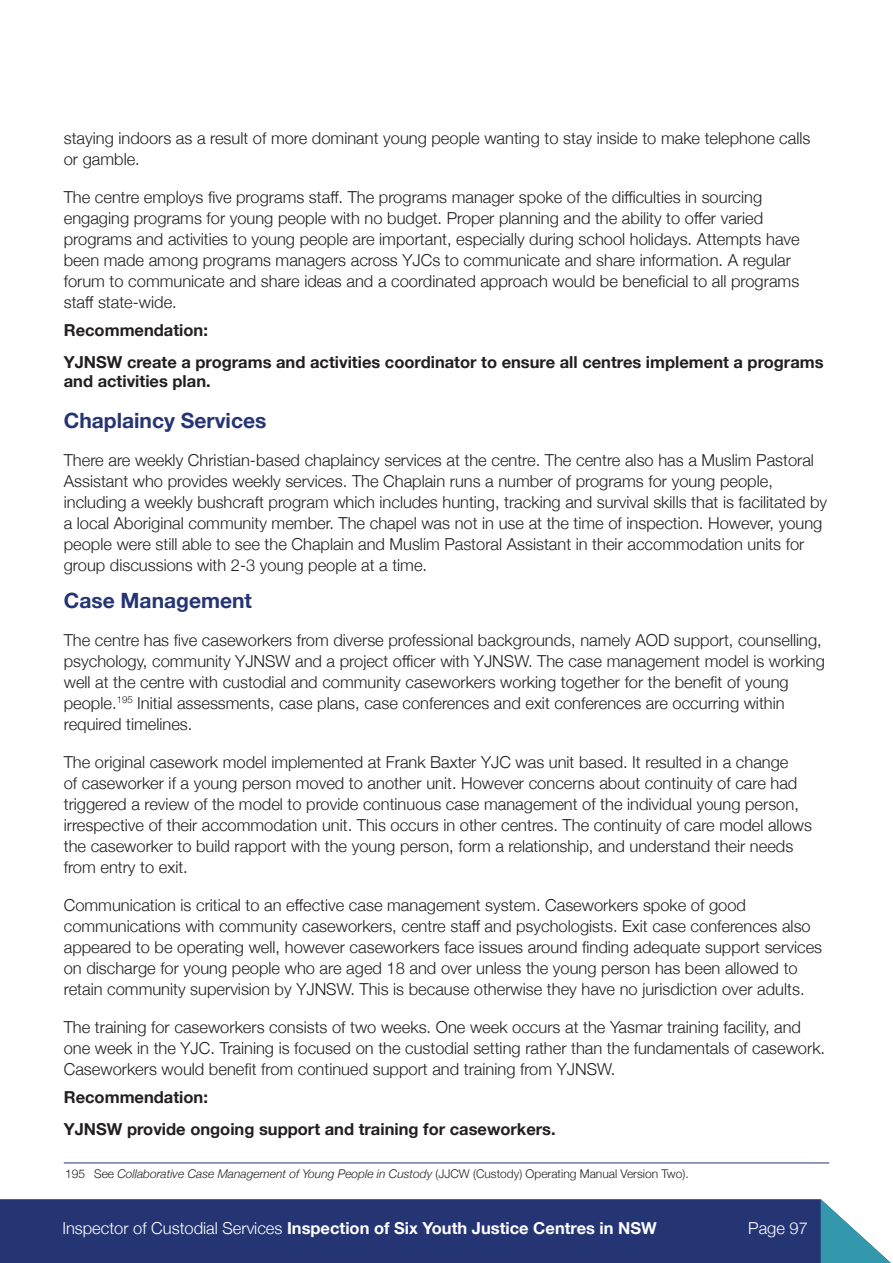
<style>
.page{position:relative;width:893px;height:1263px;background:#fff}
.page>*{position:absolute;margin:0;border:0;box-sizing:border-box;transform-origin:0 0}
.Heading_2{font:700 21px "Helvetica Neue";color:#253574}
.Body_Copy{font:300 16.5px/21px "Helvetica Neue";color:#231f20}
.Reccommendation_Styl{font:700 16.5px/19.5px "Helvetica Neue";color:#231f20}
.t1{font:700 16.5px "Helvetica Neue";color:#fff}
.t2{font:300 16.5px "Helvetica Neue";color:#fff}
.Footnote_Text{font:italic 300 12px "Helvetica Neue";color:#231f20}
.s1{font-style:normal}
.s2{font-weight:300}
</style>
<div class="page">
<div style="left:0;top:1199px;width:821px;height:64px;background:#253574"></div>
<svg style="left:821px;top:1199px;width:70px;height:64px"></svg>
<hr style="left:64px;top:1162px;width:765px;height:1px;background:#253574">
<p class="Body_Copy" style="left:64px;top:126px;width:748px">staying indoors as a result of more dominant young people wanting to stay inside to make telephone calls or gamble.</p>
<p class="Body_Copy" style="left:64px;top:185px;width:737px">The centre employs five programs staff. The programs manager spoke of the difficulties in sourcing engaging programs for young people with no budget. Proper planning and the ability to offer varied programs and activities to young people are important, especially during school holidays. Attempts have been made among programs managers across YJCs to communicate and share information. A regular forum to communicate and share ideas and a coordinated approach would be beneficial to all programs staff state-wide.</p>
<p class="Reccommendation_Styl" style="left:64px;top:320px;width:146px">Recommendation:</p>
<p class="Reccommendation_Styl" style="left:64px;top:353px;width:761px">YJNSW create a programs and activities coordinator to ensure all centres implement a programs and activities plan.</p>
<p class="Heading_2" style="left:64px;top:404px;width:204px">Chaplaincy Services</p>
<p class="Body_Copy" style="left:64px;top:448px;width:765px">There are weekly Christian-based chaplaincy services at the centre. The centre also has a Muslim Pastoral Assistant who provides weekly services. The Chaplain runs a number of programs for young people, including a weekly bushcraft program which includes hunting, tracking and survival skills that is facilitated by a local Aboriginal community member. The chapel was not in use at the time of inspection. However, young people were still able to see the Chaplain and Muslim Pastoral Assistant in their accommodation units for group discussions with 2-3 young people at a time.</p>
<p class="Heading_2" style="left:64px;top:584px;width:190px">Case Management</p>
<p class="Body_Copy" style="left:64px;top:628px;width:763px">The centre has five caseworkers from diverse professional backgrounds, namely AOD support, counselling, psychology, community YJNSW and a project officer with YJNSW. The case management model is working well at the centre with custodial and community caseworkers working together for the benefit of young people.<sup>195</sup> Initial assessments, case plans, case conferences and exit conferences are occurring within required timelines.</p>
<p class="Body_Copy" style="left:64px;top:750px;width:750px">The original casework model implemented at Frank Baxter YJC was unit based. It resulted in a change<br>of caseworker if a young person moved to another unit. However concerns about continuity of care had triggered a review of the model to provide continuous case management of the individual young person, irrespective of their accommodation unit. This occurs in other centres. The continuity of care model allows the caseworker to build rapport with the young person, form a relationship, and understand their needs from entry to exit.</p>
<p class="Body_Copy" style="left:64px;top:893px;width:760px">Communication is critical to an effective case management system. Caseworkers spoke of good communications with community caseworkers, centre staff and psychologists. Exit case conferences also appeared to be operating well, however caseworkers face issues around finding adequate support services on discharge for young people who are aged 18 and over unless the young person has been allowed to retain community supervision by YJNSW. This is because otherwise they have no jurisdiction over adults.</p>
<p class="Body_Copy" style="left:64px;top:1015px;width:763px">The training for caseworkers consists of two weeks. One week occurs at the Yasmar training facility, and one week in the YJC. Training is focused on the custodial setting rather than the fundamentals of casework.<br>Caseworkers would benefit from continued support and training from YJNSW.</p>
<p class="Reccommendation_Styl" style="left:64px;top:1087px;width:146px">Recommendation:</p>
<p class="Reccommendation_Styl" style="left:64px;top:1120px;width:493px">YJNSW provide ongoing support and training for caseworkers.</p>
<p class="Footnote_Text" style="left:65px;top:1164px;width:625px"><span class="s1">195 See</span> Collaborative Case Management of Young People in Custody <span class="s1">(JJCW (Custody) Operating Manual Version Two).</span></p>
<p class="t1" style="left:62px;top:1215px;width:596px"><span class="s2">Inspector of Custodial Services</span> Inspection of Six Youth Justice Centres in NSW</p>
<p class="t2" style="left:748px;top:1215px;width:61px">Page 97</p>
</div>
